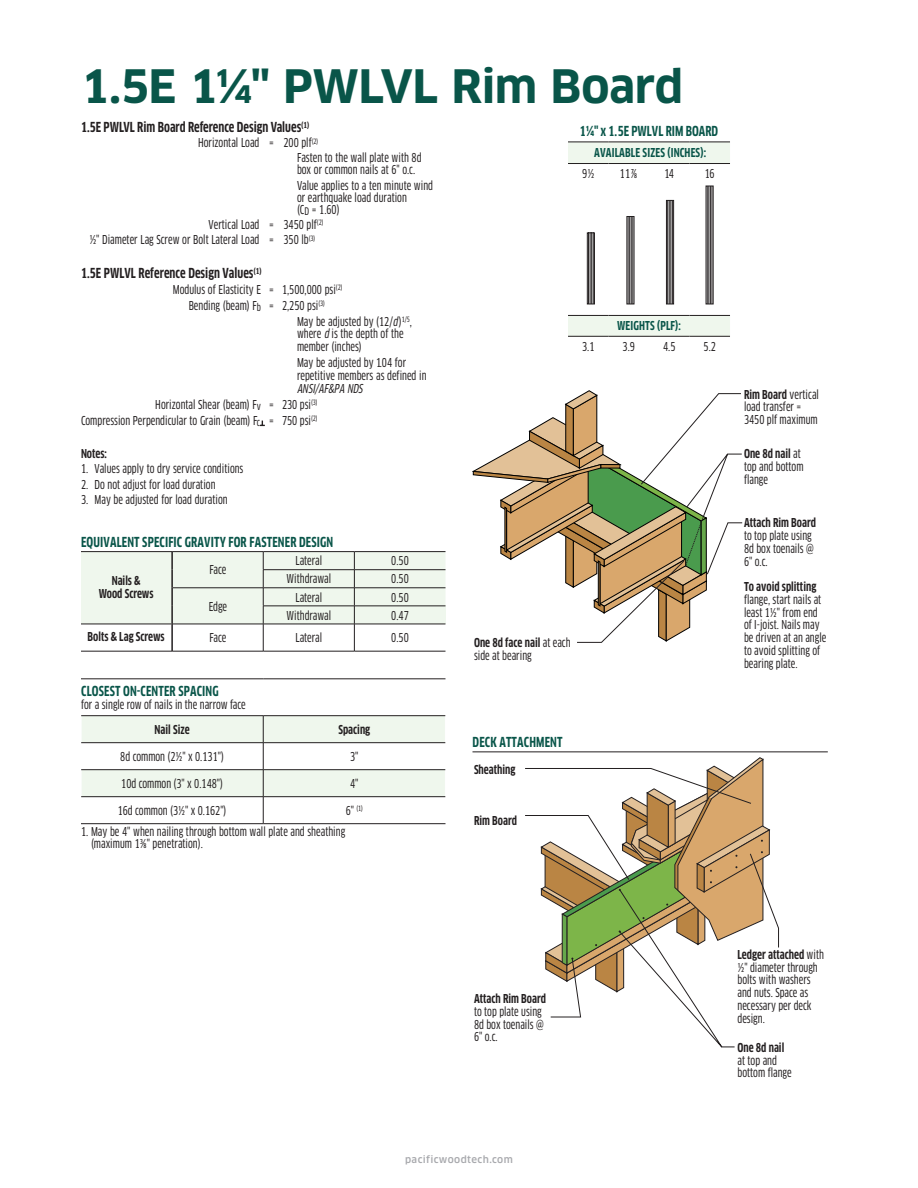
<style>
.page{position:relative;width:918px;height:1188px;background:#fff}
.page>*{position:absolute;margin:0;border:0;box-sizing:border-box;transform-origin:0 0}
.Head{font:700 45px "Clan OT";letter-spacing:-.01em;color:#095549}
.Table_Head{font:700 condensed 13.5px "Clan OT";letter-spacing:.01em;color:#095549}
.Table_Subhead{font:700 condensed 13.5px "Clan OT";color:#231f20}
.Notes{font:700 condensed 13.5px "Clan OT";color:#231f20}
.Callouts{font:12px/12.8px "Clan OT Cond News";color:#231f20}
.Notes-2{font:12px/12.8px "Clan OT Cond News";color:#231f20}
.Table_Text_8_Left{font:12px "Clan OT Cond News";color:#231f20}
.Table_Text_8_Center{font:12px "Clan OT Cond News";color:#231f20}
.Table_Subhead-2{font:700 condensed 12px/12.8px "Clan OT";color:#231f20;text-align:center}
.Table_Head-2{font:700 condensed 12px "Clan OT";letter-spacing:.01em;color:#095549}
.Callouts-2{font:700 condensed 12px "Clan OT";color:#231f20}
.Notes_Bold_Head{font:700 condensed 12px "Clan OT";color:#231f20}
.t1{font:500 9.75px "Clan OT";letter-spacing:.035em;color:#a8a9ad}
.Table_Text_8_Left-2{font:7.2px "Clan OT Cond News";color:#231f20}
.s1{font-style:italic}
.s2{font-size:12px}
.s3{font-family:"Clan OT";font-weight:700;font-stretch:condensed}
</style>
<div class="page">
<svg style="left:81px;top:824px;width:364px;height:1px"></svg>
<hr style="left:81px;top:679px;width:182px;height:1px;background:#231f20">
<hr style="left:263px;top:679px;width:183px;height:1px;background:#231f20">
<hr style="left:81px;top:715px;width:182px;height:1px;background:#231f20">
<hr style="left:263px;top:715px;width:182px;height:1px;background:#231f20">
<svg style="left:81px;top:716px;width:365px;height:107px"></svg>
<hr style="left:81px;top:823px;width:182px;height:1px;background:#231f20">
<hr style="left:263px;top:823px;width:183px;height:1px;background:#231f20">
<svg style="left:260px;top:421px;width:5px;height:5px"></svg>
<svg style="left:472px;top:390px;width:271px;height:253px"></svg>
<hr style="left:472px;top:752px;width:356px;height:1px;background:#231f20">
<svg style="left:525px;top:757px;width:254px;height:291px"></svg>
<hr style="left:81px;top:551px;width:91px;height:1px;background:#231f20">
<hr style="left:172px;top:551px;width:91px;height:1px;background:#231f20">
<hr style="left:263px;top:551px;width:91px;height:1px;background:#231f20">
<hr style="left:354px;top:551px;width:92px;height:1px;background:#231f20">
<svg style="left:81px;top:552px;width:365px;height:99px"></svg>
<hr style="left:171px;top:624px;width:2px;height:27px;background:#231f20">
<hr style="left:81px;top:651px;width:91px;height:1px;background:#231f20">
<hr style="left:172px;top:651px;width:91px;height:1px;background:#231f20">
<hr style="left:263px;top:651px;width:91px;height:1px;background:#231f20">
<hr style="left:354px;top:651px;width:92px;height:1px;background:#231f20">
<svg style="left:568px;top:143px;width:162px;height:193px"></svg>
<hr style="left:568px;top:142px;width:41px;height:1px;background:#231f20">
<hr style="left:609px;top:142px;width:40px;height:1px;background:#231f20">
<hr style="left:649px;top:142px;width:41px;height:1px;background:#231f20">
<hr style="left:690px;top:142px;width:40px;height:1px;background:#231f20">
<hr style="left:568px;top:163px;width:41px;height:1px;background:#231f20">
<hr style="left:609px;top:163px;width:40px;height:1px;background:#231f20">
<hr style="left:649px;top:163px;width:41px;height:1px;background:#231f20">
<hr style="left:690px;top:163px;width:40px;height:1px;background:#231f20">
<hr style="left:568px;top:315px;width:41px;height:1px;background:#231f20">
<hr style="left:609px;top:315px;width:40px;height:1px;background:#231f20">
<hr style="left:649px;top:315px;width:41px;height:1px;background:#231f20">
<hr style="left:690px;top:315px;width:40px;height:1px;background:#231f20">
<hr style="left:568px;top:336px;width:41px;height:1px;background:#231f20">
<hr style="left:609px;top:336px;width:40px;height:1px;background:#231f20">
<hr style="left:649px;top:336px;width:41px;height:1px;background:#231f20">
<hr style="left:690px;top:336px;width:40px;height:1px;background:#231f20">
<p class="Head" style="left:81px;top:60px;width:604px">1.5E 1¼" PWLVL Rim Board</p>
<p class="Table_Subhead" style="left:81px;top:119px;width:230px">1.5E PWLVL Rim Board Reference Design Values<sup>(1)</sup></p>
<p class="Callouts" style="left:198px;top:136px;width:122px">Horizontal Load = 200 plf<sup>(2)</sup></p>
<p class="Callouts" style="left:297px;top:152px;width:126px;line-height:12px">Fasten to the wall plate with 8d box or common nails at 6" o.c.</p>
<p class="Callouts" style="left:297px;top:179px;width:138px;line-height:12px">Value applies to a ten minute wind or earthquake load duration<br>(C<sub>D</sub> = 1.60)</p>
<p class="Callouts" style="left:209px;top:218px;width:116px">Vertical Load = 3450 plf<sup>(2)</sup></p>
<p class="Callouts" style="left:89px;top:233px;width:227px">½" Diameter Lag Screw or Bolt Lateral Load = 350 lb<sup>(3)</sup></p>
<p class="Notes" style="left:81px;top:265px;width:182px">1.5E PWLVL Reference Design Values<sup>(1)</sup></p>
<p class="Notes-2" style="left:173px;top:283px;width:171px">Modulus of Elasticity E = 1,500,000 psi<sup>(2)</sup></p>
<p class="Notes-2" style="left:189px;top:299px;width:138px">Bending (beam) F<sub>b</sub> = 2,250 psi<sup>(3)</sup></p>
<p class="Notes-2" style="left:297px;top:315px;width:117px">May be adjusted by (12/<span class="s1">d</span>)<sup>1/5</sup>, where <span class="s1">d</span> is the depth of the member (inches)</p>
<p class="Notes-2" style="left:297px;top:356px;width:131px">May be adjusted by 1.04 for repetitive members as defined in<br><span class="s1">ANSI/AF&amp;PA NDS</span></p>
<p class="Notes-2" style="left:155px;top:398px;width:164px">Horizontal Shear (beam) F<sub>v</sub> = 230 psi<sup>(3)</sup></p>
<p class="Notes-2" style="left:81px;top:414px;width:238px">Compression Perpendicular to Grain (beam) F<sub>c</sub> = 750 psi<sup>(2)</sup></p>
<p class="Notes_Bold_Head" style="left:81px;top:446px;width:28px">Notes:</p>
<p class="Notes-2" style="left:81px;top:462px;width:164px">1. Values apply to dry service conditions</p>
<p class="Notes-2" style="left:81px;top:478px;width:136px">2. Do not adjust for load duration</p>
<p class="Notes-2" style="left:81px;top:493px;width:148px">3. May be adjusted for load duration</p>
<p class="Table_Head" style="left:81px;top:535px;width:254px">EQUIVALENT SPECIFIC GRAVITY FOR FASTENER DESIGN</p>
<p class="Table_Subhead-2" style="left:99px;top:574px;width:56px">Nails &amp;<br>Wood Screws</p>
<p class="Table_Text_8_Center" style="left:296px;top:554px;width:28px">Lateral</p>
<p class="Table_Text_8_Center" style="left:391px;top:554px;width:19px">0.50</p>
<p class="Table_Text_8_Center" style="left:287px;top:572px;width:46px">Withdrawal</p>
<p class="Table_Text_8_Center" style="left:391px;top:572px;width:19px">0.50</p>
<p class="Table_Text_8_Center" style="left:209px;top:563px;width:18px">Face</p>
<p class="Table_Text_8_Center" style="left:296px;top:590px;width:28px">Lateral</p>
<p class="Table_Text_8_Center" style="left:391px;top:590px;width:19px">0.50</p>
<p class="Table_Text_8_Center" style="left:287px;top:608px;width:46px">Withdrawal</p>
<p class="Table_Text_8_Center" style="left:391px;top:608px;width:19px">0.47</p>
<p class="Table_Text_8_Center" style="left:209px;top:599px;width:20px">Edge</p>
<p class="Table_Subhead-2" style="left:88px;top:631px;width:79px">Bolts &amp; Lag Screws</p>
<p class="Table_Text_8_Center" style="left:209px;top:631px;width:18px">Face</p>
<p class="Table_Text_8_Center" style="left:296px;top:631px;width:28px">Lateral</p>
<p class="Table_Text_8_Center" style="left:391px;top:631px;width:19px">0.50</p>
<p class="Table_Head" style="left:81px;top:684px;width:139px">CLOSEST ON-CENTER SPACING</p>
<p class="Table_Text_8_Left" style="left:81px;top:698px;width:166px">for a single row of nails in the narrow face</p>
<p class="Table_Subhead-2" style="left:155px;top:723px;width:37px">Nail Size</p>
<p class="Table_Subhead-2" style="left:338px;top:723px;width:33px">Spacing</p>
<p class="Table_Text_8_Left" style="left:120px;top:750px;width:105px">8d common (2½" x 0.131")</p>
<p class="Table_Text_8_Left" style="left:350px;top:750px;width:10px">3"</p>
<p class="Table_Text_8_Left" style="left:121px;top:777px;width:103px">10d common (3" x 0.148")</p>
<p class="Table_Text_8_Left" style="left:350px;top:777px;width:10px">4"</p>
<p class="Table_Text_8_Left" style="left:118px;top:804px;width:110px">16d common (3½" x 0.162")</p>
<p class="Table_Text_8_Left-2" style="left:346px;top:805px;width:19px"><span class="s2">6"</span> (1)</p>
<p class="Notes-2" style="left:91px;top:825px;width:256px;text-indent:-10px">1. May be 4" when nailing through bottom wall plate and sheathing (maximum 1⅜" penetration).</p>
<p class="Table_Head" style="left:580px;top:123px;width:140px">1¼" x 1.5E PWLVL RIM BOARD</p>
<p class="Table_Head-2" style="left:594px;top:146px;width:113px">AVAILABLE SIZES (INCHES):</p>
<p class="Notes-2" style="left:582px;top:168px;width:14px">9½</p>
<p class="Table_Text_8_Center" style="left:620px;top:167px;width:19px">11⅞</p>
<p class="Notes-2" style="left:664px;top:168px;width:11px">14</p>
<p class="Notes-2" style="left:705px;top:168px;width:11px">16</p>
<p class="Table_Head-2" style="left:617px;top:319px;width:65px">WEIGHTS (PLF):</p>
<p class="Notes-2" style="left:582px;top:340px;width:14px">3.1</p>
<p class="Notes-2" style="left:623px;top:340px;width:14px">3.9</p>
<p class="Notes-2" style="left:663px;top:340px;width:14px">4.5</p>
<p class="Notes-2" style="left:704px;top:340px;width:14px">5.2</p>
<p class="Callouts" style="left:474px;top:637px;width:98px"><span class="s3">One 8d face nail</span> at each side at bearing</p>
<p class="Table_Head" style="left:473px;top:735px;width:91px">DECK ATTACHMENT</p>
<p class="Callouts-2" style="left:474px;top:763px;width:43px">Sheathing</p>
<p class="Callouts-2" style="left:474px;top:814px;width:45px">Rim Board</p>
<p class="Callouts" style="left:744px;top:388px;width:77px"><span class="s3">Rim Board</span> vertical load transfer =<br>3450 plf maximum</p>
<p class="Callouts" style="left:744px;top:447px;width:61px"><span class="s3">One 8d nail</span> at top and bottom flange</p>
<p class="Callouts" style="left:744px;top:517px;width:74px"><span class="s3">Attach Rim Board </span>to top plate using<br>8d box toenails @<br>6" o.c.</p>
<p class="Callouts" style="left:744px;top:580px;width:84px"><span class="s3">To avoid splitting </span>flange, start nails at least 1½" from end of I-joist. Nails may be driven at an angle to avoid splitting of bearing plate.</p>
<p class="Callouts" style="left:474px;top:992px;width:74px"><span class="s3">Attach Rim Board </span>to top plate using<br>8d box toenails @<br>6" o.c.</p>
<p class="t1" style="left:405px;top:1154px;width:109px">pacificwoodtech.com</p>
<p class="Callouts" style="left:738px;top:948px;width:88px"><span class="s3">Ledger attached</span> with ½" diameter through bolts with washers and nuts. Space as necessary per deck design.</p>
<p class="Callouts" style="left:738px;top:1041px;width:56px"><span class="s3">One 8d nail </span>at top and bottom flange</p>
</div>
